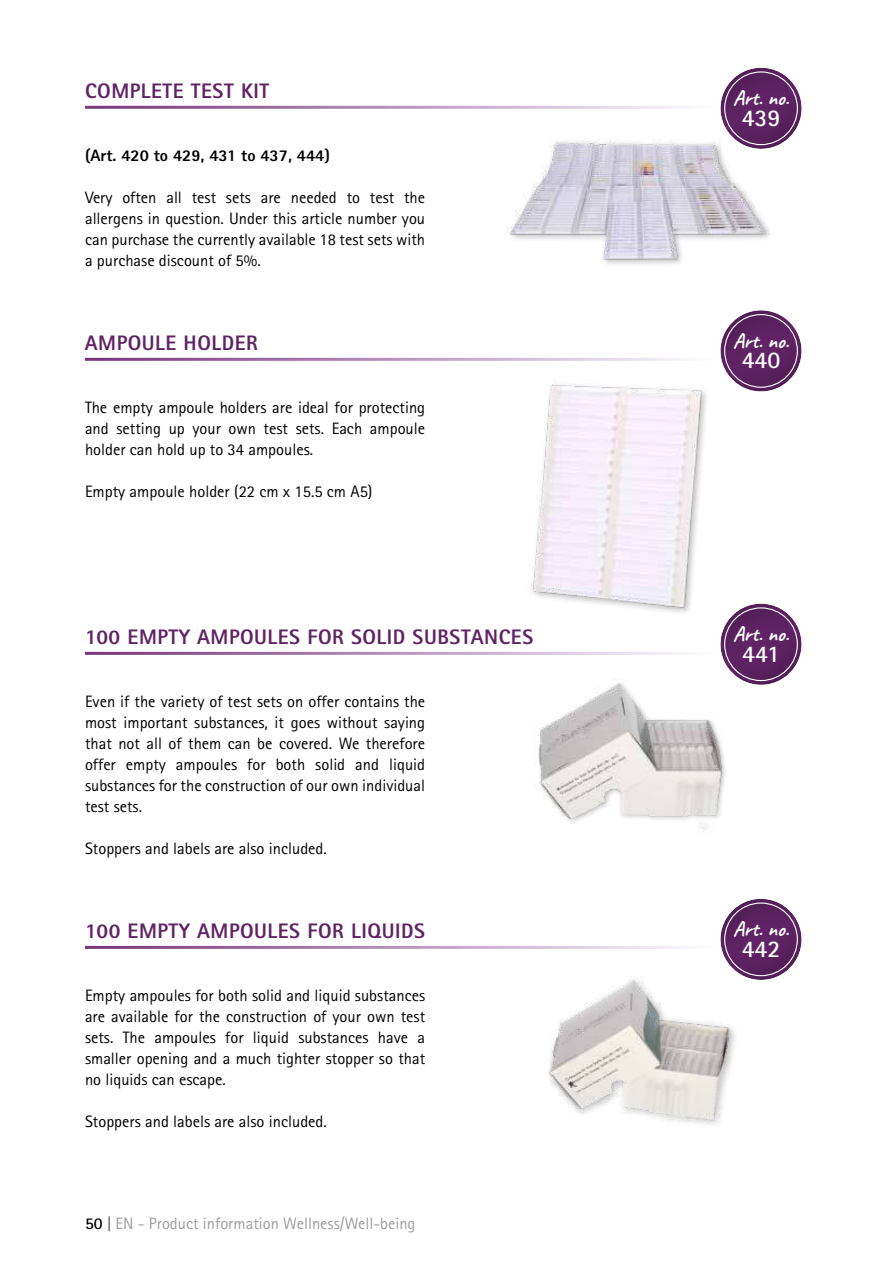
<style>
.page{position:relative;width:893px;height:1263px;background:#fff}
.page>*{position:absolute;margin:0;border:0;box-sizing:border-box;transform-origin:0 0}
.t1{font:700 24px "Rotis Sans Serif";color:#fff}
.t2{font:800 21px "Rotis Sans Serif";letter-spacing:.025em;color:#602365}
.t3{font:700 21px "Caveat";color:#fff}
.t4{font:16.5px/21px "Rotis Sans Serif";color:#000;text-align:justify}
.t5{font:16.5px "Rotis Sans Serif";color:#9d9d9c}
.t6{font:800 16.5px "Rotis Sans Serif";color:#000}
.s1{font-weight:700;color:#000}
.s2{color:#4a4a49}
</style>
<div class="page">
<div style="left:507px;top:139px;width:267px;height:128px;background:#000;opacity:.3"></div>
<img style="left:506px;top:140px;width:264px;height:122px">
<div style="left:712px;top:60px;width:96px;height:95px;background:#fff;border-radius:50%"></div>
<div style="left:719px;top:66px;width:84px;height:83px;background:#000;opacity:.5"></div>
<div style="left:724px;top:71px;width:74px;height:74px;border:1px solid #fff;border-radius:50%"></div>
<img style="left:538px;top:678px;width:187px;height:155px">
<img style="left:531px;top:384px;width:175px;height:229px">
<div style="left:719px;top:309px;width:84px;height:82px;background:#000;opacity:.5"></div>
<div style="left:724px;top:314px;width:74px;height:74px;border:1px solid #fff;border-radius:50%"></div>
<div style="left:719px;top:602px;width:84px;height:83px;background:#000;opacity:.5"></div>
<div style="left:724px;top:607px;width:74px;height:74px;border:1px solid #fff;border-radius:50%"></div>
<img style="left:549px;top:976px;width:185px;height:149px">
<div style="left:719px;top:897px;width:84px;height:83px;background:#000;opacity:.5"></div>
<div style="left:724px;top:902px;width:74px;height:74px;border:1px solid #fff;border-radius:50%"></div>
<p class="t2" style="left:85px;top:77px;width:186px">COMPLETE TEST KIT</p>
<p class="t6" style="left:85px;top:144px;width:246px">(Art. 420 to 429, 431 to 437, 444)</p>
<p class="t4" style="left:85px;top:186px;width:342px">Very often all test sets are needed to test the allergens in question. Under this article number you can purchase the currently available 18 test sets with a purchase discount of 5%.</p>
<p class="t2" style="left:85px;top:329px;width:174px">AMPOULE HOLDER</p>
<p class="t4" style="left:85px;top:396px;width:342px">The empty ampoule holders are ideal for protecting and setting up your own test sets. Each ampoule holder can hold up to 34 ampoules.</p>
<p class="t4" style="left:85px;top:480px;width:289px">Empty ampoule holder (22 cm x 15.5 cm A5)</p>
<p class="t2" style="left:85px;top:623px;width:450px">100 EMPTY AMPOULES FOR SOLID SUBSTANCES</p>
<p class="t4" style="left:85px;top:690px;width:342px">Even if the variety of test sets on offer contains the most important substances, it goes without saying that not all of them can be covered. We therefore offer empty ampoules for both solid and liquid substances for the construction of our own individual test sets.</p>
<p class="t4" style="left:85px;top:837px;width:243px">Stoppers and labels are also included.</p>
<p class="t2" style="left:85px;top:917px;width:341px">100 EMPTY AMPOULES FOR LIQUIDS</p>
<p class="t4" style="left:85px;top:984px;width:342px">Empty ampoules for both solid and liquid substances are available for the construction of your own test sets. The ampoules for liquid substances have a smaller opening and a much tighter stopper so that no liquids can escape.</p>
<p class="t4" style="left:85px;top:1110px;width:243px">Stoppers and labels are also included.</p>
<p class="t5" style="left:85px;top:1214px;width:332px"><span class="s1">50</span> <span class="s2">|</span> EN - Product information Wellness/Well-being</p>
<p class="t3" style="left:733px;top:85px;width:57px">Art. no.</p>
<h1 class="t1" style="left:742px;top:102px;width:40px">439</h1>
<p class="t3" style="left:733px;top:327px;width:57px">Art. no.</p>
<h1 class="t1" style="left:742px;top:345px;width:40px">440</h1>
<p class="t3" style="left:733px;top:620px;width:57px">Art. no.</p>
<h1 class="t1" style="left:742px;top:638px;width:39px">441</h1>
<p class="t3" style="left:733px;top:916px;width:57px">Art. no.</p>
<h1 class="t1" style="left:742px;top:933px;width:40px">442</h1>
</div>
